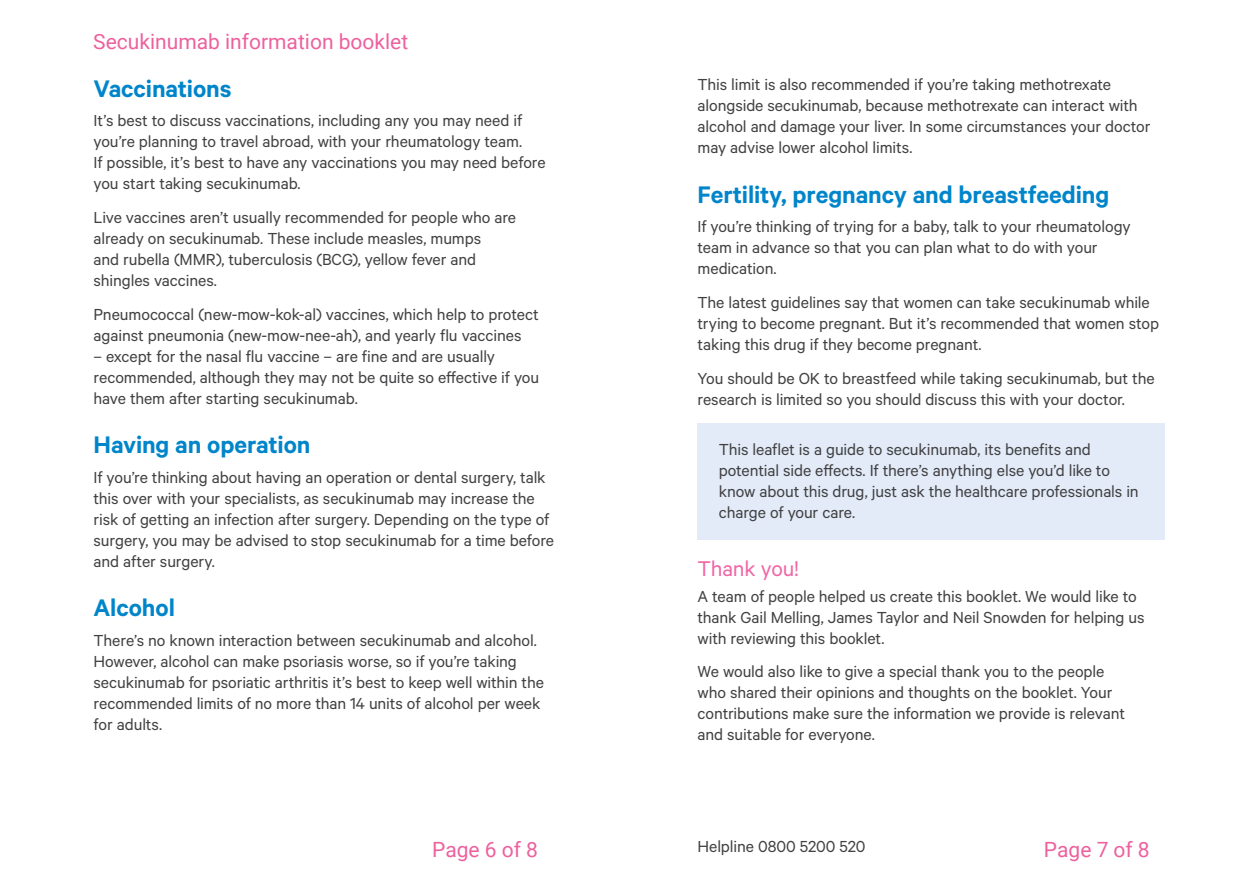
<style>
.page{position:relative;width:1259px;height:893px;background:#fff}
.page>*{position:absolute;margin:0;border:0;box-sizing:border-box;transform-origin:0 0}
.t1{font:600 27px "Calibre";letter-spacing:-.005em;color:#0085ca}
.t2{font:24px "Calibre";letter-spacing:-.01em;color:#f067a6}
.t3{font:21px "Roboto";color:#ed619e}
.t4{font:18px/21px "Calibre";letter-spacing:-.005em;color:#414042}
</style>
<div class="page">
<div style="left:697px;top:423px;width:468px;height:117px;background:#e2ebf7"></div>
<p class="t3" style="left:93px;top:27px;width:316px">Secukinumab information booklet</p>
<h1 class="t1" style="left:94px;top:72px;width:139px">Vaccinations</h1>
<p class="t4" style="left:94px;top:110px;width:453px">It’s best to discuss vaccinations, including any you may need if you’re planning to travel abroad, with your rheumatology team.<br>If possible, it’s best to have any vaccinations you may need before you start taking secukinumab.</p>
<p class="t4" style="left:94px;top:206px;width:424px">Live vaccines aren’t usually recommended for people who are already on secukinumab. These include measles, mumps<br>and rubella (MMR), tuberculosis (BCG), yellow fever and shingles vaccines.</p>
<p class="t4" style="left:94px;top:303px;width:447px">Pneumococcal (new-mow-kok-al) vaccines, which help to protect against pneumonia (new-mow-nee-ah), and yearly flu vaccines</p>
<p class="t4" style="left:94px;top:345px;width:447px">– except for the nasal flu vaccine – are fine and are usually recommended, although they may not be quite so effective if you have them after starting secukinumab.</p>
<h1 class="t1" style="left:94px;top:429px;width:218px">Having an operation</h1>
<p class="t4" style="left:94px;top:466px;width:462px">If you’re thinking about having an operation or dental surgery, talk this over with your specialists, as secukinumab may increase the risk of getting an infection after surgery. Depending on the type of surgery, you may be advised to stop secukinumab for a time before and after surgery.</p>
<h1 class="t1" style="left:94px;top:592px;width:83px">Alcohol</h1>
<p class="t4" style="left:94px;top:629px;width:452px">There’s no known interaction between secukinumab and alcohol.<br>However, alcohol can make psoriasis worse, so if you’re taking secukinumab for psoriatic arthritis it’s best to keep well within the recommended limits of no more than 14 units of alcohol per week for adults.</p>
<p class="t4" style="left:697px;top:73px;width:454px">This limit is also recommended if you’re taking methotrexate alongside secukinumab, because methotrexate can interact with alcohol and damage your liver. In some circumstances your doctor may advise lower alcohol limits.</p>
<h1 class="t1" style="left:697px;top:178px;width:413px">Fertility, pregnancy and breastfeeding</h1>
<p class="t4" style="left:697px;top:215px;width:435px">If you’re thinking of trying for a baby, talk to your rheumatology team in advance so that you can plan what to do with your medication.</p>
<p class="t4" style="left:697px;top:291px;width:463px">The latest guidelines say that women can take secukinumab while trying to become pregnant. But it’s recommended that women stop taking this drug if they become pregnant.</p>
<p class="t4" style="left:697px;top:367px;width:458px">You should be OK to breastfeed while taking secukinumab, but the research is limited so you should discuss this with your doctor.</p>
<p class="t4" style="left:719px;top:439px;width:421px">This leaflet is a guide to secukinumab, its benefits and potential side effects. If there’s anything else you’d like to know about this drug, just ask the healthcare professionals in charge of your care.</p>
<h2 class="t2" style="left:697px;top:555px;width:103px">Thank you!</h2>
<p class="t4" style="left:697px;top:585px;width:449px">A team of people helped us create this booklet. We would like to thank Gail Melling, James Taylor and Neil Snowden for helping us with reviewing this booklet.</p>
<p class="t4" style="left:697px;top:661px;width:429px">We would also like to give a special thank you to the people who shared their opinions and thoughts on the booklet. Your contributions make sure the information we provide is relevant and suitable for everyone.</p>
<p class="t4" style="left:697px;top:835px;width:169px">Helpline 0800 5200 520</p>
<p class="t3" style="left:432px;top:835px;width:107px">Page 6 of 8</p>
<p class="t3" style="left:1044px;top:835px;width:107px">Page 7 of 8</p>
</div>
